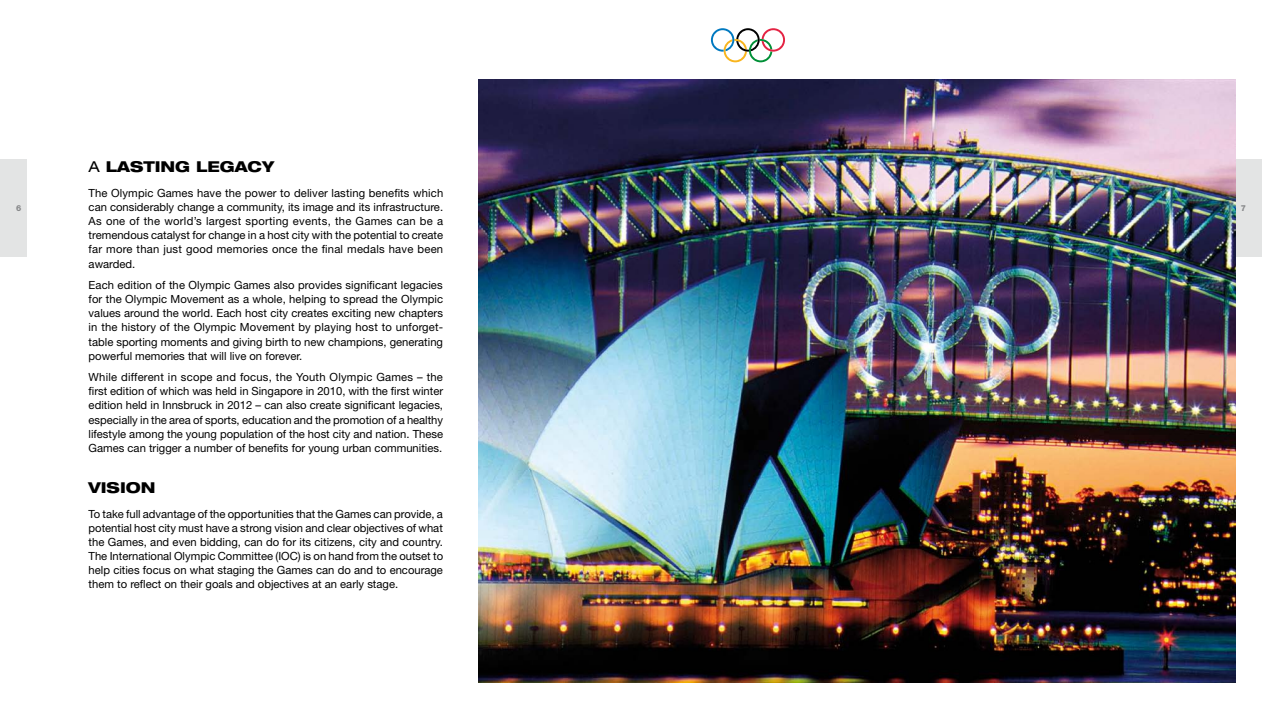
<style>
.page{position:relative;width:1262px;height:709px;background:#fff}
.page>*{position:absolute;margin:0;border:0;box-sizing:border-box;transform-origin:0 0}
.t1{font:800 expanded 15px "Helvetica Neue LT Std";color:#000}
.t2{font:11.25px/14.1px "Helvetica Neue LT Std";color:#000;text-align:justify}
.t3{font:800 8.25px "Helvetica Neue LT Std";color:#87888a}
.s1{font-weight:400}
</style>
<div class="page">
<div style="left:1235px;top:159px;width:26px;height:98px;background:#e3e4e4"></div>
<div style="left:0;top:159px;width:27px;height:98px;background:#e3e4e4"></div>
<svg style="left:711px;top:28px;width:74px;height:34px"></svg>
<img style="left:478px;top:80px;width:757px;height:602px">
<h1 class="t1" style="left:89px;top:157px;width:187px"><span class="s1">A</span> LASTING LEGACY</h1>
<p class="t2" style="left:89px;top:185px;width:356px">The Olympic Games have the power to deliver lasting benefits which can considerably change a community, its image and its infrastructure.<br>As one of the world’s largest sporting events, the Games can be a tremendous catalyst for change in a host city with the potential to create far more than just good memories once the final medals have been awarded.</p>
<p class="t2" style="left:89px;top:278px;width:356px">Each edition of the Olympic Games also provides significant legacies for the Olympic Movement as a whole, helping to spread the Olympic values around the world. Each host city creates exciting new chapters in the history of the Olympic Movement by playing host to unforget&shy;table sporting moments and giving birth to new champions, generating powerful memories that will live on forever.</p>
<p class="t2" style="left:89px;top:370px;width:356px">While different in scope and focus, the Youth Olympic Games – the first edition of which was held in Singapore in 2010, with the first winter edition held in Innsbruck in 2012 – can also create significant legacies, especially in the area of sports, education and the promotion of a healthy lifestyle among the young population of the host city and nation. These Games can trigger a number of benefits for young urban communities.</p>
<h1 class="t1" style="left:89px;top:478px;width:68px">VISION</h1>
<p class="t2" style="left:89px;top:506px;width:356px">To take full advantage of the opportunities that the Games can provide, a potential host city must have a strong vision and clear objectives of what the Games, and even bidding, can do for its citizens, city and country.<br>The International Olympic Committee (IOC) is on hand from the outset to help cities focus on what staging the Games can do and to encourage them to reflect on their goals and objectives at an early stage.</p>
<p class="t3" style="left:16px;top:203px;width:7px">6</p>
<p class="t3" style="left:1240px;top:203px;width:7px">7</p>
</div>
